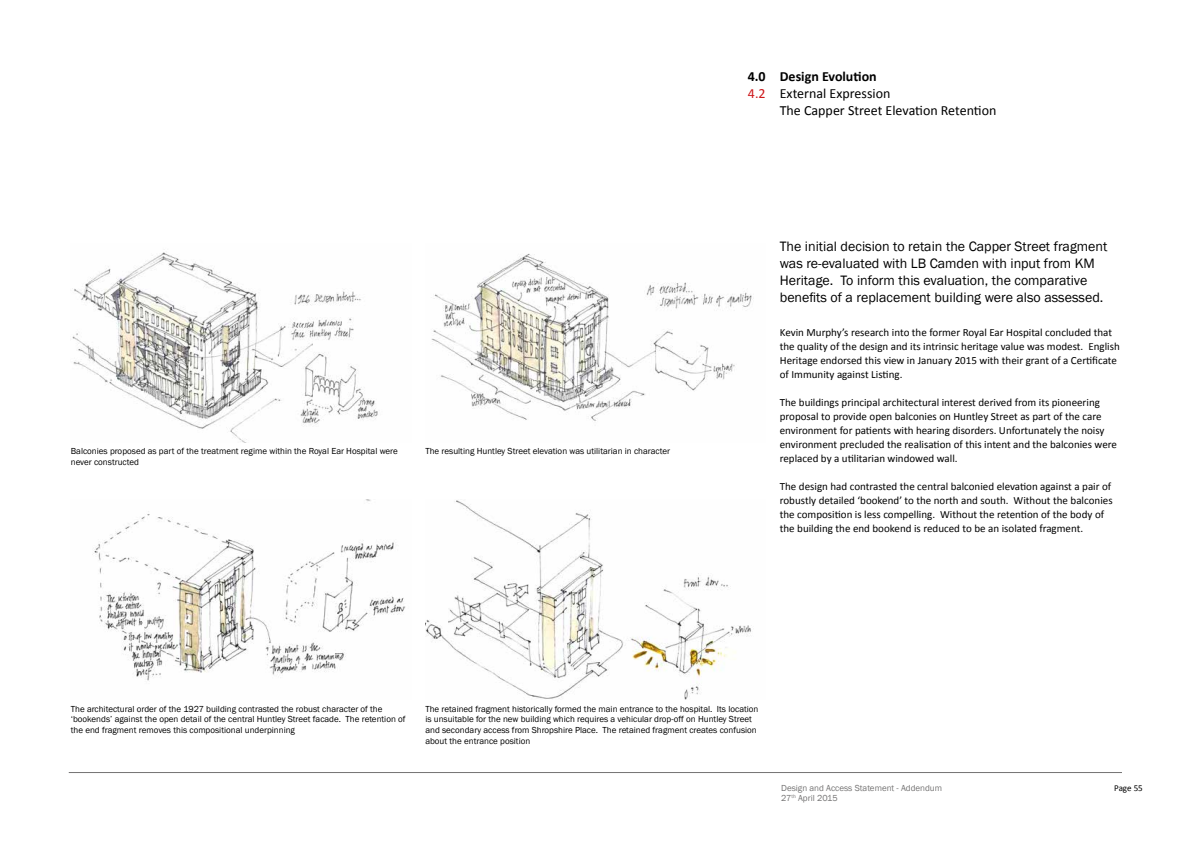
<style>
.page{position:relative;width:1191px;height:842px;background:#fff}
.page>*{position:absolute;margin:0;border:0;box-sizing:border-box;transform-origin:0 0}
.t1{font:14px/16.8px "Franklin Gothic";color:#000}
.t2{font:14px/16.8px "Calibri";color:#000}
.t3{font:700 14px "Calibri";color:#000}
.t4{font:14px "Calibri";color:#cd171a}
.t5{font:11px/14px "Calibri";color:#000}
.t6{font:9px/10.8px "Franklin Gothic";color:#000}
.t7{font:9px/10.8px "Franklin Gothic";color:#747373}
.t8{font:9px "Calibri";letter-spacing:-.005em;color:#000}
</style>
<div class="page">
<hr style="left:69px;top:772px;width:1053px;height:1px;background:#747373">
<img style="left:431px;top:253px;width:323px;height:168px">
<img style="left:72px;top:252px;width:306px;height:191px">
<img style="left:425px;top:500px;width:326px;height:199px">
<img style="left:92px;top:500px;width:314px;height:181px">
<p class="t6" style="left:71px;top:446px;width:328px">Balconies proposed as part of the treatment regime within the Royal Ear Hospital were never constructed</p>
<p class="t6" style="left:425px;top:446px;width:246px">The resulting Huntley Street elevation was utilitarian in character</p>
<p class="t3" style="left:747px;top:68px;width:19px">4.0</p>
<p class="t4" style="left:748px;top:85px;width:19px">4.2</p>
<p class="t3" style="left:780px;top:68px;width:98px">Design Evolution</p>
<p class="t2" style="left:780px;top:85px;width:218px">External Expression<br>The Capper Street Elevation Retention</p>
<p class="t1" style="left:780px;top:238px;width:329px">The initial decision to retain the Capper Street fragment was re-evaluated with LB Camden with input from KM Heritage. To inform this evaluation, the comparative benefits of a replacement building were also assessed.</p>
<p class="t5" style="left:780px;top:326px;width:341px">Kevin Murphy’s research into the former Royal Ear Hospital concluded that the quality of the design and its intrinsic heritage value was modest. English Heritage endorsed this view in January 2015 with their grant of a Certificate of Immunity against Listing.</p>
<p class="t5" style="left:780px;top:396px;width:339px">The buildings principal architectural interest derived from its pioneering proposal to provide open balconies on Huntley Street as part of the care environment for patients with hearing disorders. Unfortunately the noisy environment precluded the realisation of this intent and the balconies were replaced by a utilitarian windowed wall.</p>
<p class="t5" style="left:780px;top:480px;width:334px">The design had contrasted the central balconied elevation against a pair of robustly detailed ‘bookend’ to the north and south. Without the balconies the composition is less compelling. Without the retention of the body of the building the end bookend is reduced to be an isolated fragment.</p>
<p class="t6" style="left:71px;top:703px;width:336px">The architectural order of the 1927 building contrasted the robust character of the ‘bookends’ against the open detail of the central Huntley Street facade. The retention of the end fragment removes this compositional underpinning</p>
<p class="t6" style="left:425px;top:703px;width:335px">The retained fragment historically formed the main entrance to the hospital. Its location is unsuitable for the new building which requires a vehicular drop-off on Huntley Street and secondary access from Shropshire Place. The retained fragment creates confusion about the entrance position</p>
<p class="t7" style="left:781px;top:782px;width:162px">Design and Access Statement - Addendum<br>27<sup>th</sup> April 2015</p>
<p class="t8" style="left:1114px;top:782px;width:30px">Page 55</p>
</div>
